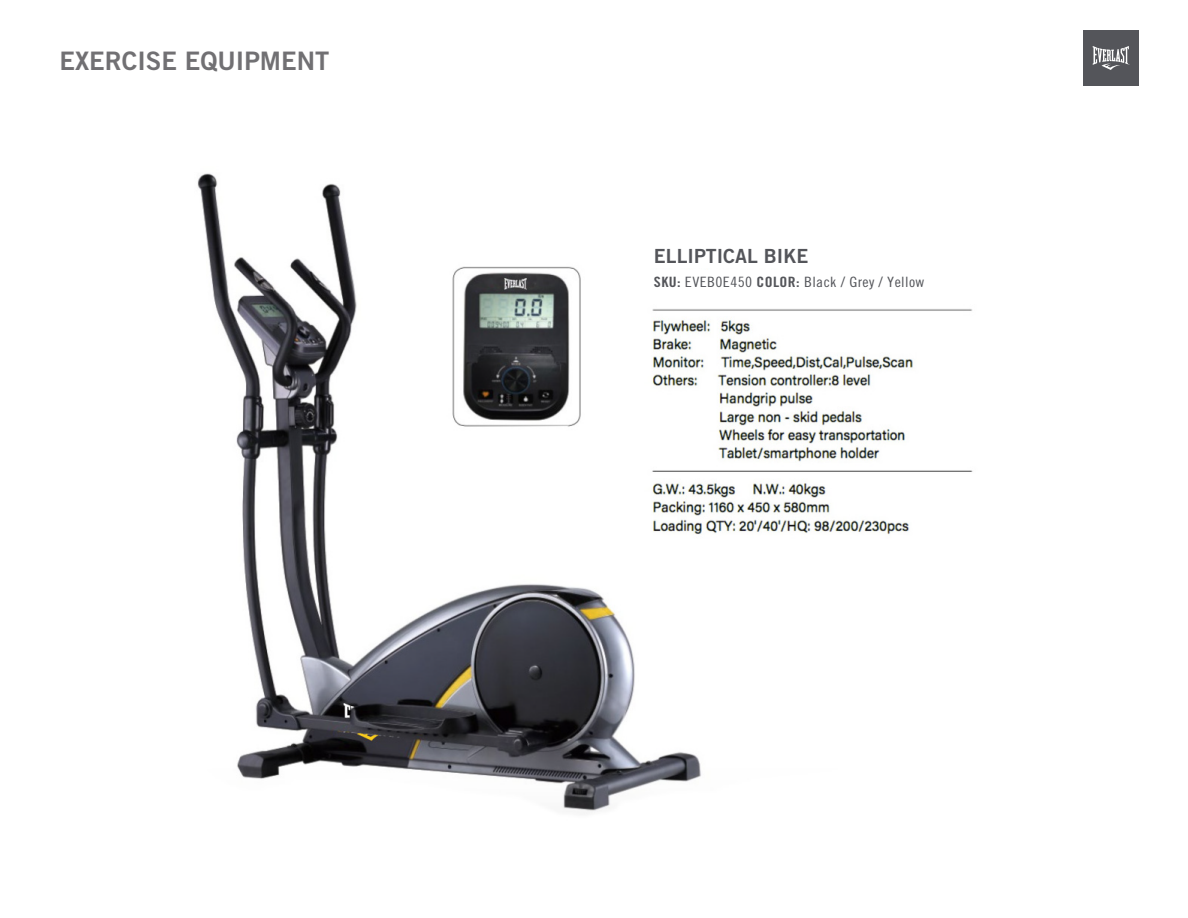
<style>
.page{position:relative;width:1188px;height:918px;background:#fff}
.page>*{position:absolute;margin:0;border:0;box-sizing:border-box;transform-origin:0 0}
.t1{font:25.5px "Trade Gothic LT Std Bd 2";color:#717073}
.t2{font:19.5px "Trade Gothic LT Std Bd 2";color:#54555a}
.t3{font:14.25px "Trade Gothic LT Std Cn 18";letter-spacing:.025em;color:#54555a;scale:1.11 1}
.s1{font-family:"Trade Gothic Bold Cond Twenty"}
</style>
<div class="page">
<div style="left:1083px;top:30px;width:56px;height:56px;background:#54555a"></div>
<svg style="left:1093px;top:46px;width:36px;height:24px"></svg>
<img style="left:197px;top:173px;width:776px;height:641px">
<div style="left:646px;top:270px;width:146px;height:30px;background:#fff"></div>
<h1 class="t1" style="left:60px;top:45px;width:271px">EXERCISE EQUIPMENT</h1>
<h2 class="t2" style="left:654px;top:244px;width:156px">ELLIPTICAL BIKE</h2>
<p class="t3" style="left:654px;top:273px;width:245px"><span class="s1">SKU:</span> EVEB0E450 <span class="s1">COLOR:</span> Black / Grey / Yellow</p>
</div>
